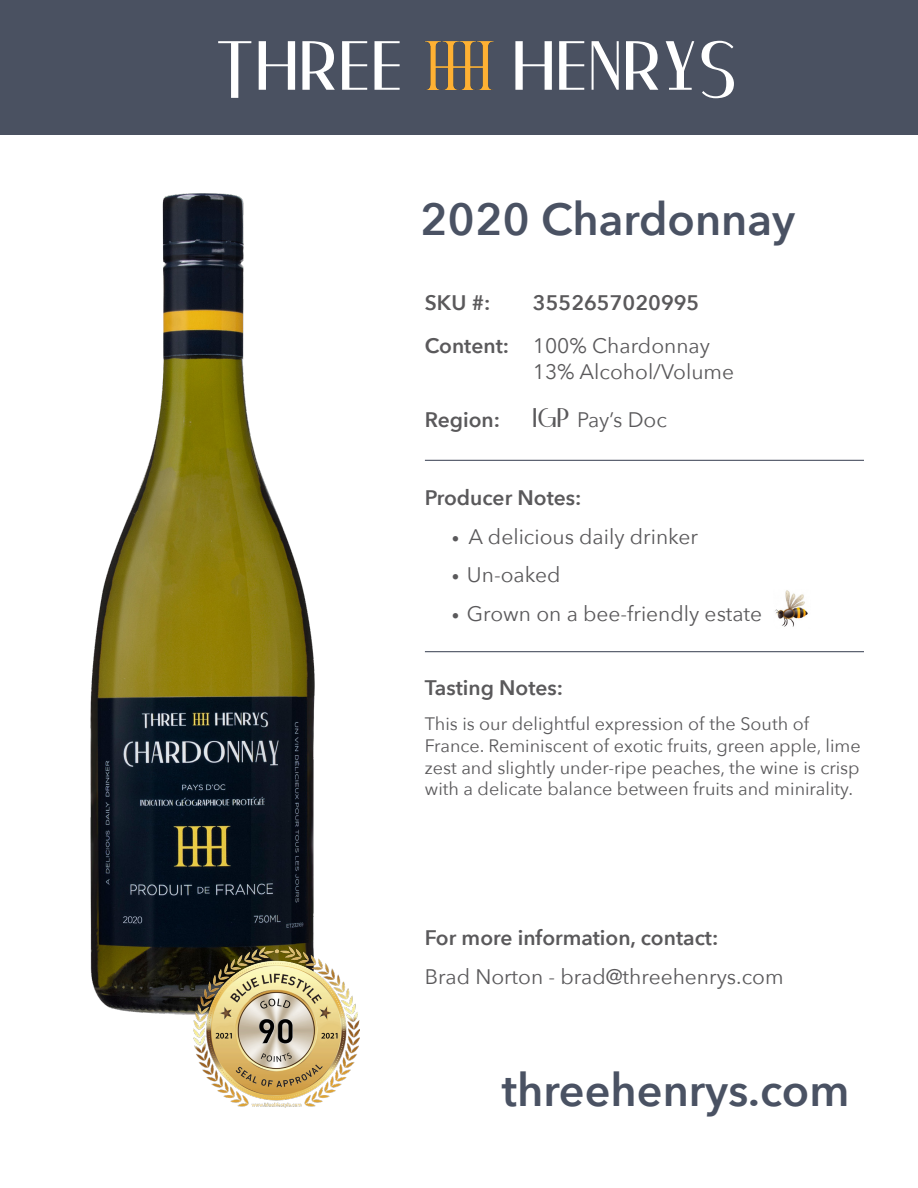
<style>
.page{position:relative;width:918px;height:1188px;background:#fff}
.page>*{position:absolute;margin:0;border:0;box-sizing:border-box;transform-origin:0 0}
.t1{font:81px "Le Francois";color:#fff}
.t2{font:600 45px "Avenir Next";color:#4a5263}
.t3{font:21px "Avenir Next";color:#5a595b}
.t4{font:600 21px/43.2px "Avenir Next";color:#5a595b}
.t5{font:18px/21.6px "Avenir Next";color:#5a595b}
.s1{font-weight:400}
.s2{font-weight:600}
.s3{font-family:"Le Francois";font-size:27px}
.s4{font-size:15px}
</style>
<div class="page">
<div style="left:1px;top:1px;width:916px;height:133px;background:#4a5161"></div>
<div style="left:0;top:0;width:918px;height:135px;border:2px solid #4a5161"></div>
<img style="left:90px;top:193px;width:225px;height:829px">
<img style="left:425px;top:41px;width:68px;height:49px">
<hr style="left:425px;top:651px;width:439px;height:1px;background:#4b5262">
<hr style="left:425px;top:460px;width:439px;height:1px;background:#4b5262">
<img style="left:194px;top:946px;width:166px;height:162px">
<img style="left:774px;top:590px;width:34px;height:37px">
<h1 class="t1" style="left:216px;top:29px;width:190px">Three</h1>
<h1 class="t1" style="left:513px;top:29px;width:227px">henryS</h1>
<h2 class="t2" style="left:420px;top:190px;width:377px">2020 Chardonnay</h2>
<p class="t4" style="left:425px;top:282px;width:67px">SKU #:</p>
<p class="t4" style="left:425px;top:282px;width:287px;text-indent:108px">3552657020995<br>Content: <span class="s1">100% Chardonnay</span></p>
<p class="t3" style="left:533px;top:358px;width:203px">13% Alcohol/Volume</p>
<p class="t3" style="left:425px;top:406px;width:244px"><span class="s2">Region:</span> <span class="s3">IGP</span> Pay’s Doc</p>
<p class="t4" style="left:425px;top:477px;width:158px">Producer Notes:</p>
<p class="t3" style="left:452px;top:523px;width:248px"><span class="s4">•</span> A delicious daily drinker</p>
<p class="t3" style="left:452px;top:561px;width:110px"><span class="s4">•</span> Un-oaked</p>
<p class="t3" style="left:452px;top:600px;width:312px"><span class="s4">•</span> Grown on a bee-friendly estate</p>
<p class="t4" style="left:425px;top:667px;width:140px">Tasting Notes:</p>
<p class="t5" style="left:425px;top:714px;width:437px">This is our delightful expression of the South of France. Reminiscent of exotic fruits, green apple, lime zest and slightly under-ripe peaches, the wine is crisp with a delicate balance between fruits and minirality.</p>
<p class="t4" style="left:425px;top:917px;width:295px">For more information, contact:</p>
<p class="t3" style="left:425px;top:963px;width:360px">Brad Norton - brad@threehenrys.com</p>
<h2 class="t2" style="left:502px;top:1061px;width:349px">threehenrys.com</h2>
</div>
